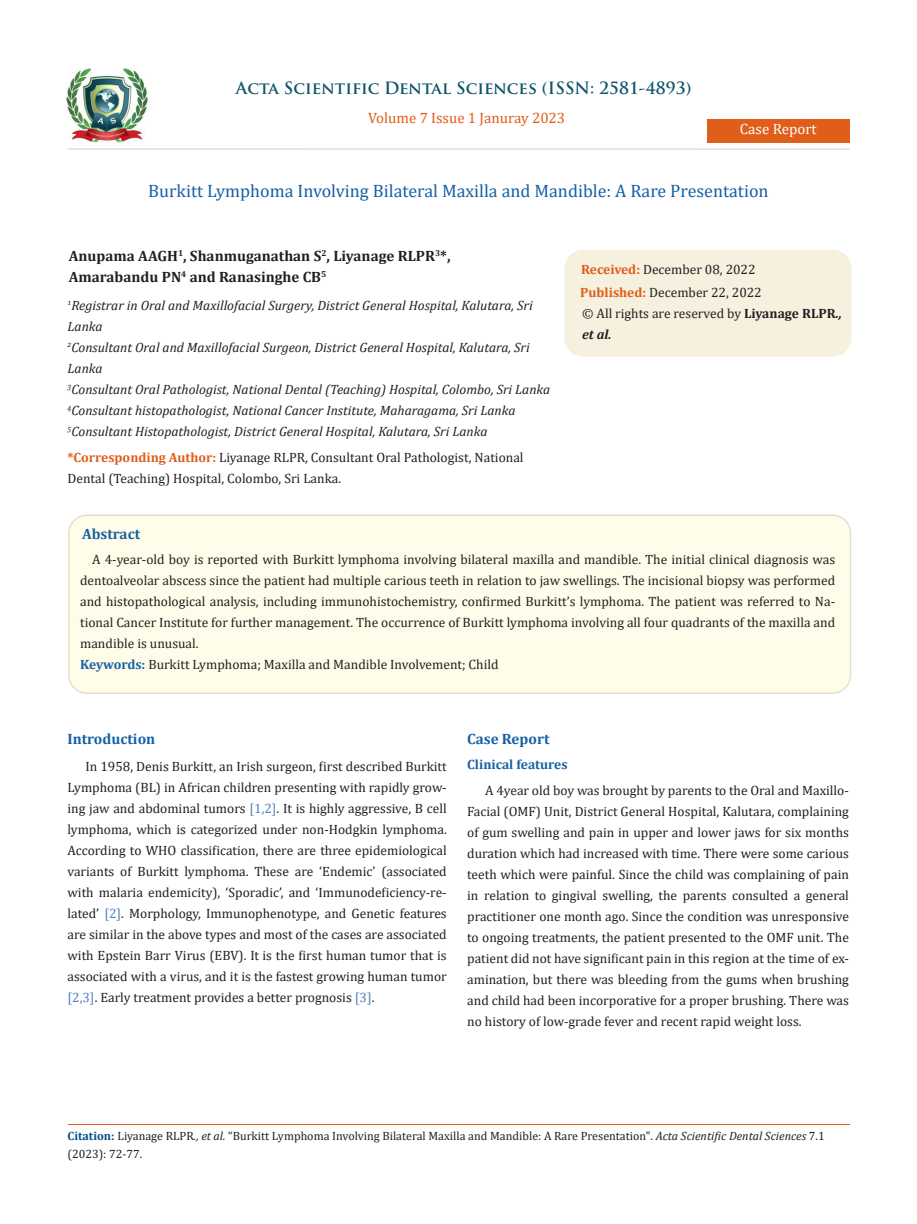
<style>
.page{position:relative;width:917px;height:1224px;background:#fff}
.page>*{position:absolute;margin:0;border:0;box-sizing:border-box;transform-origin:0 0}
.t1{font:18px "Cambria";color:#1560a6}
.t2{font:700 16.5px "Trajan Pro";color:#0e546a}
.t3{font:700 15px/21px "Cambria";color:#231f20}
.t4{font:700 15px "Cambria";color:#1560a6}
.t5{font:15px "Cambria";color:#e05d1a}
.t6{font:15px "Cambria";color:#fff}
.Body_Text{font:13.5px/21px "Cambria";color:#231f20;text-align:justify}
.t7{font:italic 13.5px/21px "Cambria";color:#231f20}
.t8{font:700 13.5px "Cambria";color:#1560a6}
.t9{font:12px/18px "Cambria";color:#231f20}
.s1{font-weight:700;color:#e05d1a}
.s2{font-weight:700}
.s3{font-weight:700;font-style:italic}
.s4{font-weight:700;color:#1560a6}
.s5{color:#4f81bd}
.s6{font-weight:700;color:#035089}
.s7{font-style:italic}
</style>
<div class="page">
<img style="left:67px;top:68px;width:80px;height:74px">
<div style="left:707px;top:119px;width:142px;height:23px;background:#e05d1a"></div>
<div style="left:565px;top:250px;width:285px;height:106px;background:#f6f0df;border-radius:18px"></div>
<div style="left:564px;top:250px;width:287px;height:107px;border:2px solid #f6f0df;border-radius:18px"></div>
<div style="left:69px;top:515px;width:781px;height:178px;background:#fffde9;border-radius:18px"></div>
<div style="left:68px;top:514px;width:783px;height:180px;border:2px solid #e5dfce;border-radius:18px"></div>
<hr style="left:67px;top:148px;width:782px;height:2px;background:#e5dfce">
<hr style="left:68px;top:1125px;width:781px;height:1px;background:#e05d1a">
<p class="t2" style="left:236px;top:77px;width:457px">Acta Scientific Dental Sciences (ISSN: 2581-4893)</p>
<p class="t5" style="left:368px;top:109px;width:198px">Volume 7 Issue 1 Januray 2023</p>
<p class="t6" style="left:739px;top:120px;width:78px">Case Report</p>
<p class="t1" style="left:148px;top:180px;width:622px">Burkitt Lymphoma Involving Bilateral Maxilla and Mandible: A Rare Presentation</p>
<p class="t3" style="left:69px;top:245px;width:383px">Anupama AAGH<sup>1</sup>, Shanmuganathan S<sup>2</sup>, Liyanage RLPR<sup>3</sup>*,<br>Amarabandu PN<sup>4</sup> and Ranasinghe CB<sup>5</sup></p>
<p class="t7" style="left:67px;top:294px;width:466px"><sup>1</sup>Registrar in Oral and Maxillofacial Surgery, District General Hospital, Kalutara, Sri<br>Lanka</p>
<p class="t7" style="left:67px;top:336px;width:464px"><sup>2</sup>Consultant Oral and Maxillofacial Surgeon, District General Hospital, Kalutara, Sri<br>Lanka</p>
<p class="t7" style="left:67px;top:378px;width:484px"><sup>3</sup>Consultant Oral Pathologist, National Dental (Teaching) Hospital, Colombo, Sri Lanka</p>
<p class="t7" style="left:67px;top:399px;width:449px"><sup>4</sup>Consultant histopathologist, National Cancer Institute, Maharagama, Sri Lanka</p>
<p class="t7" style="left:67px;top:420px;width:421px"><sup>5</sup>Consultant Histopathologist, District General Hospital, Kalutara, Sri Lanka</p>
<p class="Body_Text" style="left:67px;top:447px;width:457px"><span class="s1">*Corresponding Author:</span> Liyanage RLPR, Consultant Oral Pathologist, National<br>Dental (Teaching) Hospital, Colombo, Sri Lanka.</p>
<p class="Body_Text" style="left:581px;top:258px;width:176px"><span class="s1">Received:</span> December 08, 2022</p>
<p class="Body_Text" style="left:580px;top:281px;width:183px"><span class="s1">Published:</span> December 22, 2022</p>
<p class="Body_Text" style="left:582px;top:303px;width:261px">© All rights are reserved by <span class="s2">Liyanage RLPR</span><span class="s3">., et al.</span></p>
<p class="t4" style="left:82px;top:523px;width:60px">Abstract</p>
<p class="Body_Text" style="left:80px;top:549px;width:756px;text-indent:12px">A 4-year-old boy is reported with Burkitt lymphoma involving bilateral maxilla and mandible. The initial clinical diagnosis was dentoalveolar abscess since the patient had multiple carious teeth in relation to jaw swellings. The incisional biopsy was performed and histopathological analysis, including immunohistochemistry, confirmed Burkitt’s lymphoma. The patient was referred to Na&shy;tional Cancer Institute for further management. The occurrence of Burkitt lymphoma involving all four quadrants of the maxilla and mandible is unusual.</p>
<p class="Body_Text" style="left:80px;top:654px;width:420px"><span class="s4">Keywords:</span> Burkitt Lymphoma; Maxilla and Mandible Involvement; Child</p>
<p class="t4" style="left:67px;top:728px;width:89px">Introduction</p>
<p class="Body_Text" style="left:67px;top:756px;width:381px;text-indent:18px">In 1958, Denis Burkitt, an Irish surgeon, first described Burkitt Lymphoma (BL) in African children presenting with rapidly grow&shy;ing jaw and abdominal tumors <span class="s5">[1,2]</span>. It is highly aggressive, B cell lymphoma, which is categorized under non-Hodgkin lymphoma.<br>According to WHO classification, there are three epidemiological variants of Burkitt lymphoma. These are ‘Endemic’ (associated with malaria endemicity), ‘Sporadic’, and ‘Immunodeficiency-re&shy;lated’ <span class="s5">[2]</span>. Morphology, Immunophenotype, and Genetic features are similar in the above types and most of the cases are associated with Epstein Barr Virus (EBV). It is the first human tumor that is associated with a virus, and it is the fastest growing human tumor <span class="s5">[2,3]</span>. Early treatment provides a better prognosis <span class="s5">[3]</span>.</p>
<p class="t4" style="left:467px;top:728px;width:84px">Case Report</p>
<p class="t8" style="left:467px;top:755px;width:102px">Clinical features</p>
<p class="Body_Text" style="left:467px;top:780px;width:383px;text-indent:18px">A 4year old boy was brought by parents to the Oral and Maxillo-Facial (OMF) Unit, District General Hospital, Kalutara, complaining of gum swelling and pain in upper and lower jaws for six months duration which had increased with time. There were some carious teeth which were painful. Since the child was complaining of pain in relation to gingival swelling, the parents consulted a general practitioner one month ago. Since the condition was unresponsive to ongoing treatments, the patient presented to the OMF unit. The patient did not have significant pain in this region at the time of ex&shy;amination, but there was bleeding from the gums when brushing and child had been incorporative for a proper brushing. There was no history of low-grade fever and recent rapid weight loss.</p>
<p class="t9" style="left:68px;top:1127px;width:758px"><span class="s6">Citation:</span> Liyanage RLPR<span class="s7">., et al.</span> “Burkitt Lymphoma Involving Bilateral Maxilla and Mandible: A Rare Presentation". <span class="s7">Acta Scientific Dental Sciences</span> 7.1 (2023): 72-77.</p>
</div>
